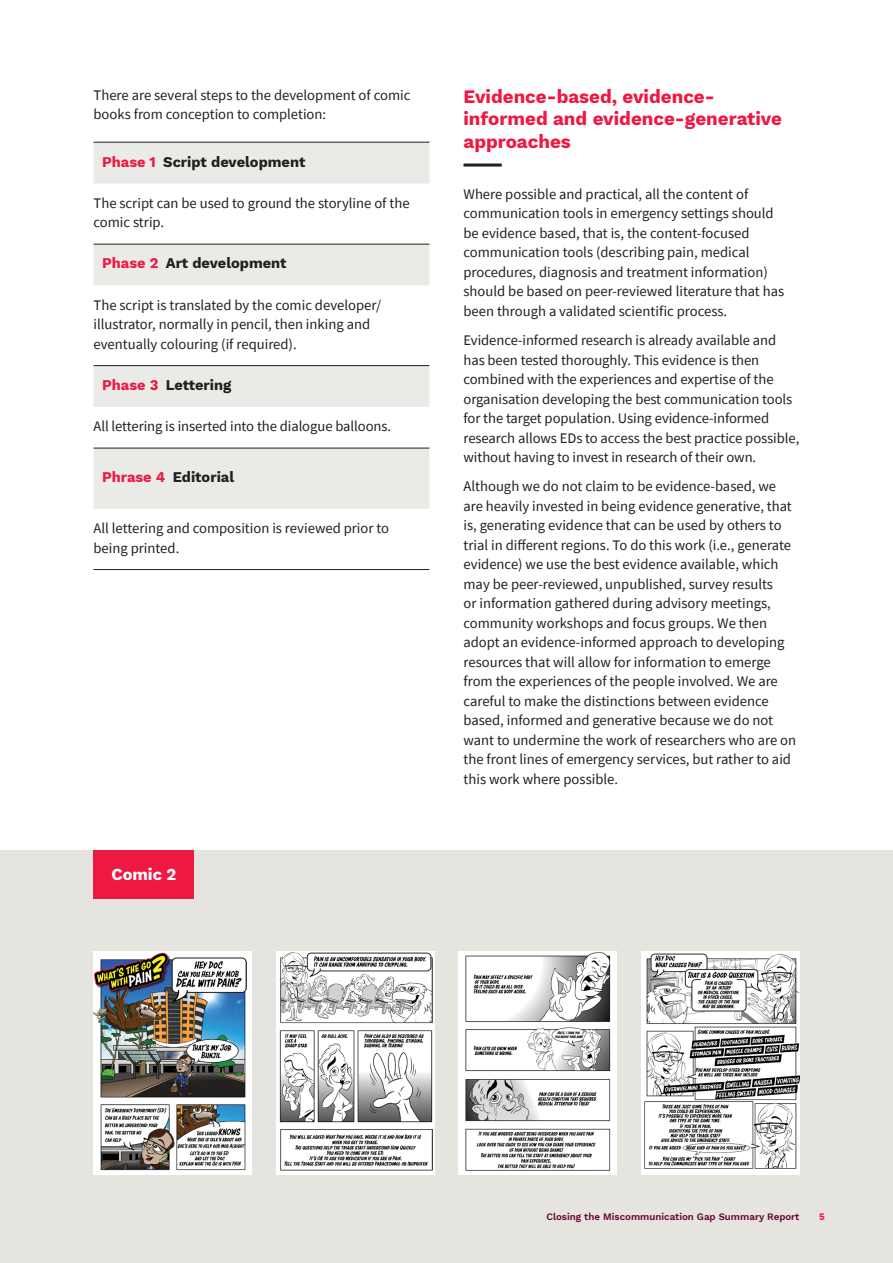
<style>
.page{position:relative;width:893px;height:1263px;background:#fff}
.page>*{position:absolute;margin:0;border:0;box-sizing:border-box;transform-origin:0 0}
.Subhead_1{font:700 18.75px/22.5px "Work Sans";color:#ed1943}
.Standfirst{font:700 16.5px "Work Sans";letter-spacing:-.005em;color:#fff}
.Body_copy_9_75_13pt{font:14.7px/19.5px "Source Sans Pro";color:#231f20}
.Table_copy{font:700 14.7px "Work Sans";color:#231f20}
.Body_copy_9_75_13pt-2{font:700 14.7px "Work Sans";color:#231f20}
.t1{font:600 9.75px "Work Sans";color:#630630}
.t2{font:700 9.75px "Work Sans";color:#ed1943}
.s1{color:#ed1943}
</style>
<div class="page">
<div style="left:0;top:850px;width:893px;height:413px;background:#e6e4df"></div>
<svg style="left:94px;top:143px;width:335px;height:366px;fill:#ebebe7"></svg>
<hr style="left:94px;top:448px;width:335px;height:1px;background:#231f20">
<hr style="left:94px;top:569px;width:335px;height:1px;background:#231f20">
<hr style="left:94px;top:365px;width:335px;height:1px;background:#231f20">
<hr style="left:94px;top:244px;width:335px;height:1px;background:#231f20">
<hr style="left:94px;top:142px;width:335px;height:1px;background:#231f20">
<hr style="left:463px;top:164px;width:39px;height:3px;background:#231f20">
<div style="left:94px;top:951px;width:158px;height:224px;background:#fff"></div>
<img style="left:94px;top:952px;width:153px;height:219px">
<svg style="left:276px;top:951px;width:158px;height:224px"></svg>
<img style="left:276px;top:952px;width:156px;height:218px">
<div style="left:459px;top:951px;width:158px;height:224px;background:linear-gradient(to right,#fff,#fff)"></div>
<img style="left:459px;top:952px;width:158px;height:218px">
<div style="left:641px;top:951px;width:158px;height:224px;background:#fff"></div>
<img style="left:644px;top:953px;width:155px;height:216px">
<div style="left:94px;top:850px;width:100px;height:48px;background:#ed1943"></div>
<p class="Body_copy_9_75_13pt" style="left:94px;top:85px;width:318px">There are several steps to the development of comic books from conception to completion:</p>
<p class="Table_copy" style="left:102px;top:150px;width:205px"><span class="s1">Phase 1</span> Script development</p>
<p class="Body_copy_9_75_13pt" style="left:94px;top:193px;width:318px">The script can be used to ground the storyline of the comic strip.</p>
<p class="Body_copy_9_75_13pt-2" style="left:102px;top:252px;width:186px"><span class="s1">Phase 2</span> Art development</p>
<p class="Body_copy_9_75_13pt" style="left:94px;top:295px;width:289px">The script is translated by the comic developer/ illustrator, normally in pencil, then inking and eventually colouring (if required).</p>
<p class="Table_copy" style="left:102px;top:374px;width:131px"><span class="s1">Phase 3</span> Lettering</p>
<p class="Body_copy_9_75_13pt" style="left:94px;top:416px;width:299px">All lettering is inserted into the dialogue balloons.</p>
<p class="Table_copy" style="left:102px;top:466px;width:134px"><span class="s1">Phrase 4</span> Editorial</p>
<p class="Body_copy_9_75_13pt" style="left:94px;top:518px;width:297px">All lettering and composition is reviewed prior to being printed.</p>
<p class="Standfirst" style="left:112px;top:862px;width:66px">Comic 2</p>
<p class="Subhead_1" style="left:463px;top:84px;width:320px">Evidence-based, evidence&shy;informed and evidence-generative approaches</p>
<p class="Body_copy_9_75_13pt" style="left:463px;top:184px;width:322px">Where possible and practical, all the content of communication tools in emergency settings should be evidence based, that is, the content-focused communication tools (describing pain, medical procedures, diagnosis and treatment information) should be based on peer-reviewed literature that has been through a validated scientific process.</p>
<p class="Body_copy_9_75_13pt" style="left:463px;top:330px;width:337px">Evidence-informed research is already available and has been tested thoroughly. This evidence is then combined with the experiences and expertise of the organisation developing the best communication tools for the target population. Using evidence-informed research allows EDs to access the best practice possible, without having to invest in research of their own.</p>
<p class="Body_copy_9_75_13pt" style="left:463px;top:477px;width:334px">Although we do not claim to be evidence-based, we are heavily invested in being evidence generative, that is, generating evidence that can be used by others to trial in different regions. To do this work (i.e., generate evidence) we use the best evidence available, which may be peer-reviewed, unpublished, survey results<br>or information gathered during advisory meetings, community workshops and focus groups. We then adopt an evidence-informed approach to developing resources that will allow for information to emerge from the experiences of the people involved. We are careful to make the distinctions between evidence based, informed and generative because we do not want to undermine the work of researchers who are on the front lines of emergency services, but rather to aid this work where possible.</p>
<p class="t1" style="left:546px;top:1210px;width:255px">Closing the Miscommunication Gap Summary Report</p>
<p class="t2" style="left:819px;top:1210px;width:7px">5</p>
</div>
